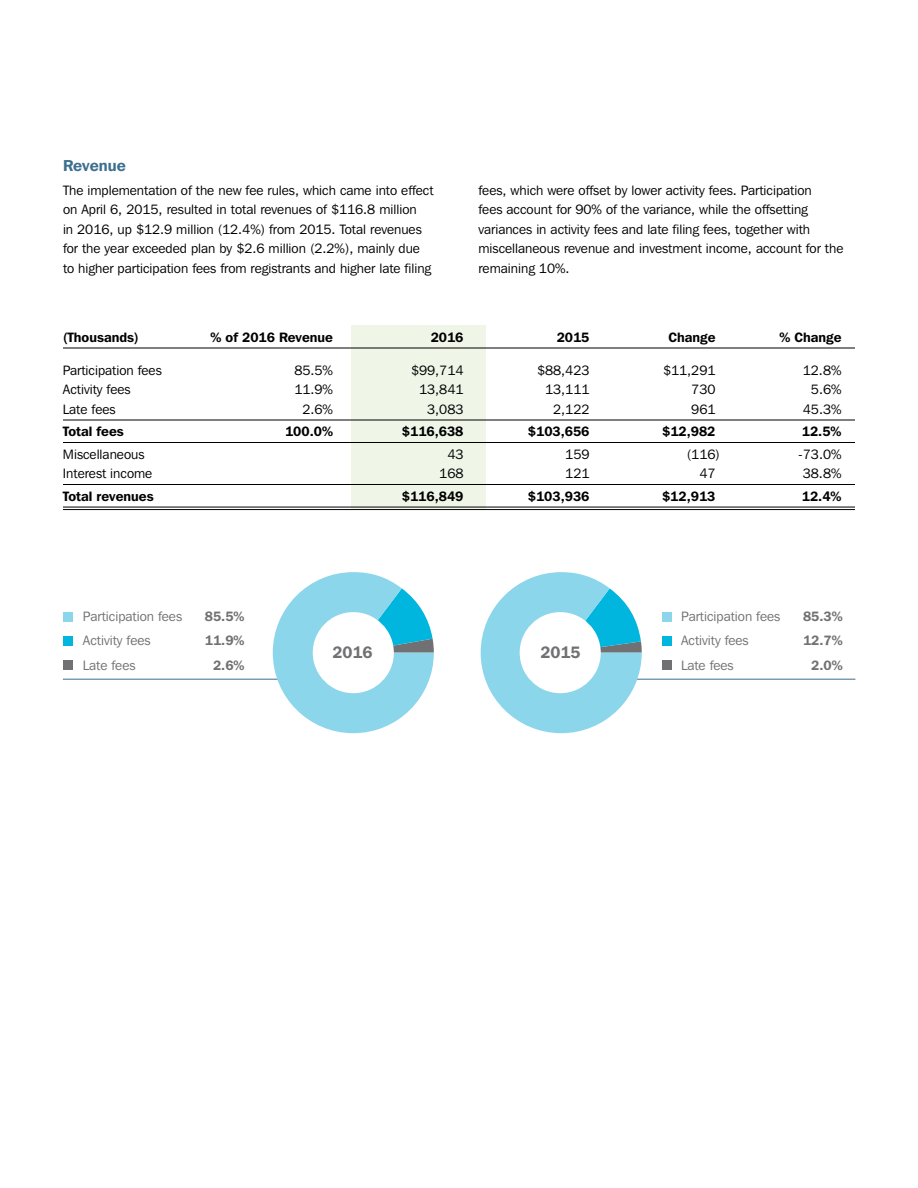
<style>
.page{position:relative;width:918px;height:1188px;background:#fff}
.page>*{position:absolute;margin:0;border:0;box-sizing:border-box;transform-origin:0 0}
.t1{font:600 16.5px "Franklin Gothic IT Cby BT";color:#717073}
.t2{font:600 15.75px "Franklin Gothic IT Cby BT";color:#3b6e8f}
.t3{font:13.5px/19.5px "Franklin Gothic IT Cby BT";color:#000}
.t4{font:600 13.5px "Franklin Gothic IT Cby BT";color:#000}
.t5{font:13.5px "Franklin Gothic IT Cby BT";color:#717073}
.t6{font:600 13.5px "Franklin Gothic IT Cby BT";color:#717073}
</style>
<div class="page">
<div style="left:351px;top:325px;width:135px;height:185px;background:#eff6e8"></div>
<hr style="left:63px;top:348px;width:792px;height:1px;background:#000">
<hr style="left:63px;top:420px;width:792px;height:1px;background:#000">
<hr style="left:63px;top:442px;width:792px;height:1px;background:#000">
<hr style="left:63px;top:484px;width:792px;height:1px;background:#000">
<hr style="left:63px;top:507px;width:792px;height:1px;background:#000">
<hr style="left:63px;top:509px;width:792px;height:1px;background:#000">
<hr style="left:63px;top:679px;width:333px;height:1px;background:#3b6e8f">
<hr style="left:635px;top:679px;width:220px;height:1px;background:#3b6e8f">
<svg style="left:273px;top:572px;width:161px;height:161px"></svg>
<svg style="left:481px;top:572px;width:161px;height:161px"></svg>
<div style="left:313px;top:612px;width:81px;height:81px;background:#fff;border-radius:50%"></div>
<div style="left:520px;top:612px;width:81px;height:81px;background:#fff;border-radius:50%"></div>
<div style="left:662px;top:612px;width:10px;height:10px;background:#8cd6ec"></div>
<div style="left:662px;top:636px;width:10px;height:10px;background:#00b6de"></div>
<div style="left:662px;top:660px;width:10px;height:10px;background:#717073"></div>
<div style="left:63px;top:612px;width:9px;height:10px;background:#8cd6ec"></div>
<div style="left:63px;top:636px;width:9px;height:10px;background:#00b6de"></div>
<div style="left:63px;top:660px;width:9px;height:10px;background:#717073"></div>
<p class="t2" style="left:63px;top:156px;width:64px">Revenue</p>
<p class="t3" style="left:63px;top:180px;width:372px">The implementation of the new fee rules, which came into effect on April 6, 2015, resulted in total revenues of $116.8 million<br>in 2016, up $12.9 million (12.4%) from 2015. Total revenues for the year exceeded plan by $2.6 million (2.2%), mainly due to higher participation fees from registrants and higher late filing</p>
<p class="t3" style="left:479px;top:180px;width:366px">fees, which were offset by lower activity fees. Participation<br>fees account for 90% of the variance, while the offsetting variances in activity fees and late filing fees, together with miscellaneous revenue and investment income, account for the remaining 10%.</p>
<p class="t4" style="left:63px;top:329px;width:77px">(Thousands)</p>
<p class="t4" style="left:211px;top:329px;width:124px">% of 2016 Revenue</p>
<p class="t4" style="left:431px;top:329px;width:34px">2016</p>
<p class="t4" style="left:557px;top:329px;width:34px">2015</p>
<p class="t4" style="left:669px;top:329px;width:48px">Change</p>
<p class="t4" style="left:779px;top:329px;width:63px">% Change</p>
<p class="t3" style="left:63px;top:360px;width:100px">Participation fees</p>
<p class="t3" style="left:294px;top:360px;width:40px">85.5%</p>
<p class="t3" style="left:411px;top:360px;width:54px">$99,714</p>
<p class="t3" style="left:537px;top:360px;width:54px">$88,423</p>
<p class="t3" style="left:663px;top:360px;width:54px">$11,291</p>
<p class="t3" style="left:803px;top:360px;width:40px">12.8%</p>
<p class="t3" style="left:63px;top:380px;width:69px">Activity fees</p>
<p class="t3" style="left:294px;top:380px;width:40px">11.9%</p>
<p class="t3" style="left:419px;top:380px;width:46px">13,841</p>
<p class="t3" style="left:545px;top:380px;width:46px">13,111</p>
<p class="t3" style="left:691px;top:380px;width:26px">730</p>
<p class="t3" style="left:811px;top:380px;width:32px">5.6%</p>
<p class="t3" style="left:63px;top:399px;width:54px">Late fees</p>
<p class="t3" style="left:302px;top:399px;width:32px">2.6%</p>
<p class="t3" style="left:427px;top:399px;width:38px">3,083</p>
<p class="t3" style="left:553px;top:399px;width:38px">2,122</p>
<p class="t3" style="left:691px;top:399px;width:26px">961</p>
<p class="t3" style="left:803px;top:399px;width:40px">45.3%</p>
<p class="t4" style="left:63px;top:423px;width:62px">Total fees</p>
<p class="t4" style="left:285px;top:423px;width:49px">100.0%</p>
<p class="t4" style="left:402px;top:423px;width:63px">$116,638</p>
<p class="t4" style="left:528px;top:423px;width:63px">$103,656</p>
<p class="t4" style="left:662px;top:423px;width:55px">$12,982</p>
<p class="t4" style="left:802px;top:423px;width:41px">12.5%</p>
<p class="t3" style="left:63px;top:444px;width:83px">Miscellaneous</p>
<p class="t3" style="left:447px;top:444px;width:18px">43</p>
<p class="t3" style="left:565px;top:444px;width:26px">159</p>
<p class="t3" style="left:687px;top:444px;width:34px">(116)</p>
<p class="t3" style="left:798px;top:444px;width:45px">-73.0%</p>
<p class="t3" style="left:63px;top:464px;width:91px">Interest income</p>
<p class="t3" style="left:439px;top:464px;width:26px">168</p>
<p class="t3" style="left:565px;top:464px;width:26px">121</p>
<p class="t3" style="left:699px;top:464px;width:18px">47</p>
<p class="t3" style="left:803px;top:464px;width:40px">38.8%</p>
<p class="t4" style="left:63px;top:488px;width:92px">Total revenues</p>
<p class="t4" style="left:402px;top:488px;width:63px">$116,849</p>
<p class="t4" style="left:528px;top:488px;width:63px">$103,936</p>
<p class="t4" style="left:662px;top:488px;width:55px">$12,913</p>
<p class="t4" style="left:802px;top:488px;width:41px">12.4%</p>
<p class="t5" style="left:83px;top:608px;width:101px">Participation fees</p>
<p class="t6" style="left:205px;top:608px;width:41px">85.5%</p>
<p class="t5" style="left:83px;top:632px;width:69px">Activity fees</p>
<p class="t6" style="left:205px;top:632px;width:41px">11.9%</p>
<p class="t5" style="left:83px;top:656px;width:54px">Late fees</p>
<p class="t6" style="left:213px;top:656px;width:33px">2.6%</p>
<p class="t1" style="left:333px;top:642px;width:42px">2016</p>
<p class="t1" style="left:540px;top:642px;width:42px">2015</p>
<p class="t5" style="left:681px;top:608px;width:101px">Participation fees</p>
<p class="t6" style="left:803px;top:608px;width:41px">85.3%</p>
<p class="t5" style="left:681px;top:632px;width:69px">Activity fees</p>
<p class="t6" style="left:803px;top:632px;width:41px">12.7%</p>
<p class="t5" style="left:681px;top:656px;width:54px">Late fees</p>
<p class="t6" style="left:811px;top:656px;width:33px">2.0%</p>
</div>
